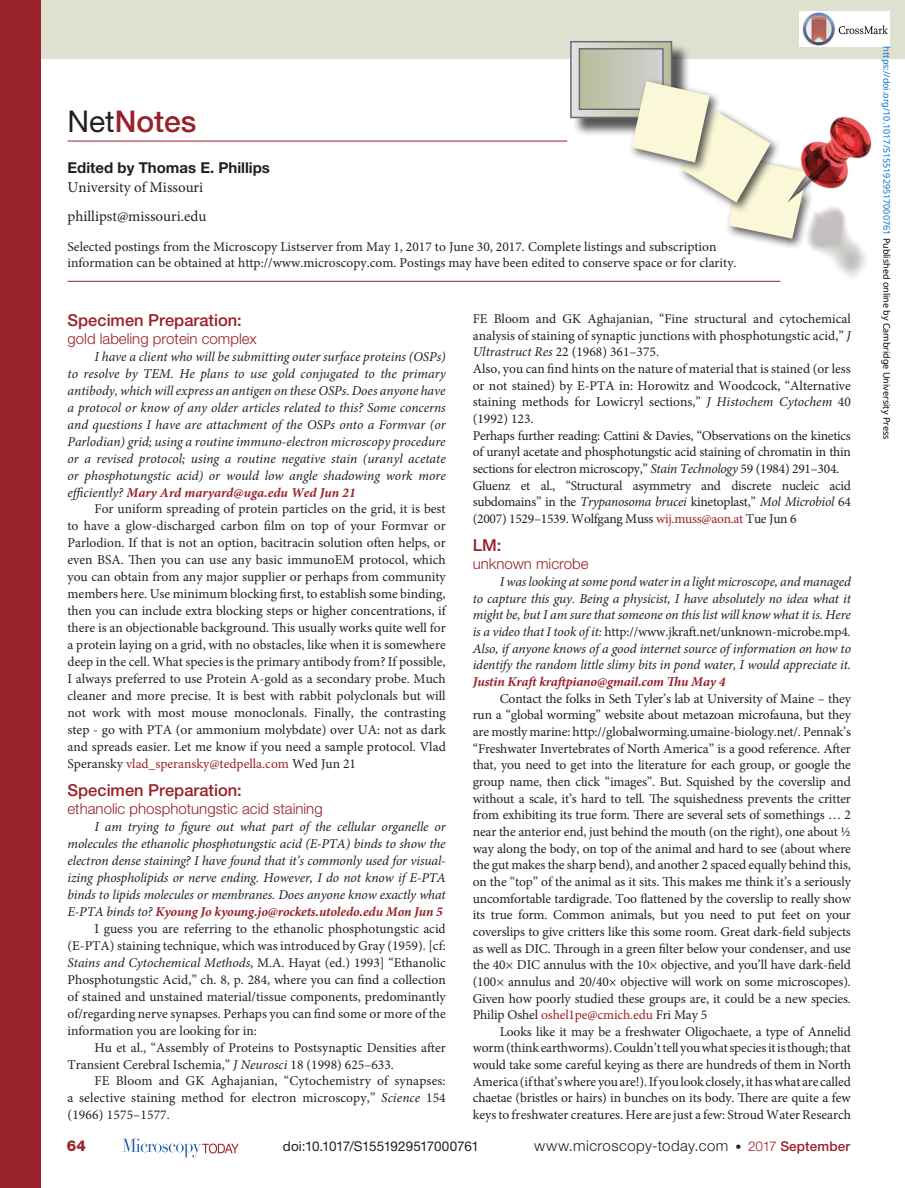
<style>
.page{position:relative;width:905px;height:1188px;background:#fff}
.page>*{position:absolute;margin:0;border:0;box-sizing:border-box;transform-origin:0 0}
.t1{font:500 30px "Helvetica Neue LT Std";color:#98212a}
.t2{font:500 16.5px "Helvetica Neue LT Std";color:#98212a}
.t3{font:300 15px "Helvetica Neue LT Std";color:#98212a}
.t4{font:15px/28.5px "Minion Pro";color:#231f20}
.t5{font:300 15px "Helvetica Neue LT Std";letter-spacing:.03em;color:#231f20}
.t6{font:700 15px "Helvetica Neue LT Std";color:#231f20}
.t7{font:800 15px "Helvetica Neue LT Std";color:#98212a}
.t8{font:13.5px/16.6px "Minion Pro";color:#231f20;text-align:justify}
.t9{font:italic 13.5px/17px "Minion Pro";letter-spacing:-.01em;color:#231f20;text-align:justify}
.t10{font:13.5px/16.6px "Minion Pro";letter-spacing:-.02em;color:#231f20}
.t11{font:italic 700 13.5px "Minion Pro";letter-spacing:-.01em;color:#98212a}
.t12{font:13.5px "Helvetica Neue LT Std";letter-spacing:-.02em;color:#231f20}
.t13{font:9px "Noto Sans";color:#0172cf}
.s1{font-weight:400;color:#231f20}
.s2{font-weight:700;color:#98212a}
.s3{color:#98212a}
.s4{font-style:italic}
.s5{font-style:normal}
.s6{font-size:12px}
.s7{font-size:13.5px;color:#98212a}
.s8{font-weight:500;font-size:13.5px;color:#98212a}
.s9{color:#000}
</style>
<div class="page">
<svg style="left:122px;top:1139px;width:117px;height:18px"></svg>
<div style="left:0;top:0;width:904px;height:58px;background:#dfe1d0"></div>
<div style="left:0;top:0;width:41px;height:1188px;background:#98212a"></div>
<img style="left:780px;top:116px;width:92px;height:166px">
<div style="left:724px;top:155px;width:93px;height:95px;background:#231f20;opacity:.75"></div>
<div style="left:572px;top:43px;width:119px;height:94px;background:#231f20;opacity:.75"></div>
<svg style="left:572px;top:43px;width:98px;height:73px"></svg>
<div style="left:570px;top:41px;width:102px;height:77px;border:1px solid #6c6d70"></div>
<div style="left:579px;top:49px;width:84px;height:60px;background:linear-gradient(to right,#b8bd9b,#d0d1d1)"></div>
<div style="left:578px;top:48px;width:85px;height:62px;border:1px solid #6c6d70"></div>
<div style="left:628px;top:78px;width:93px;height:96px;background:#231f20;opacity:.75"></div>
<svg style="left:631px;top:81px;width:174px;height:158px"></svg>
<hr style="left:68px;top:141px;width:499px;height:1px;background:#98212a">
<hr style="left:68px;top:281px;width:712px;height:1px;background:#98212a">
<img style="left:799px;top:12px;width:91px;height:35px">
<h1 class="t1" style="left:68px;top:103px;width:130px"><span class="s1">Net</span>Notes</h1>
<p class="t6" style="left:68px;top:158px;width:204px">Edited by Thomas E. Phillips</p>
<p class="t4" style="left:68px;top:173px;width:140px">University of Missouri phillipst@missouri.edu</p>
<p class="t8" style="left:68px;top:238px;width:670px">Selected postings from the Microscopy Listserver from May 1, 2017 to June 30, 2017. Complete listings and subscription information can be obtained at http://www.microscopy.com. Postings may have been edited to conserve space or for clarity.</p>
<p class="t2" style="left:68px;top:310px;width:176px">Specimen Preparation:</p>
<p class="t3" style="left:68px;top:329px;width:191px">gold labeling protein complex</p>
<p class="t9" style="left:68px;top:348px;width:380px;text-indent:27px">I have a client who will be submitting outer surface proteins (OSPs) to resolve by TEM. He plans to use gold conjugated to the primary antibody, which will express an antigen on these OSPs. Does anyone have a protocol or know of any older articles related to this? Some concerns and questions I have are attachment of the OSPs onto a Formvar (or Parlodian) grid; using a routine immuno-electron microscopy procedure or a revised protocol; using a routine negative stain (uranyl acetate or phosphotungstic acid) or would low angle shadowing work more efficiently? <span class="s2">Mary Ard maryard@uga.edu Wed Jun 21</span></p>
<p class="t8" style="left:68px;top:501px;width:380px;text-indent:27px">For uniform spreading of protein particles on the grid, it is best to have a glow-discharged carbon film on top of your Formvar or Parlodion. If that is not an option, bacitracin solution often helps, or even BSA. Then you can use any basic immunoEM protocol, which you can obtain from any major supplier or perhaps from community members here. Use minimum blocking first, to establish some binding, then you can include extra blocking steps or higher concentrations, if there is an objectionable background. This usually works quite well for a protein laying on a grid, with no obstacles, like when it is somewhere deep in the cell. What species is the primary antibody from? If possible, I always preferred to use Protein A-gold as a secondary probe. Much cleaner and more precise. It is best with rabbit polyclonals but will not work with most mouse monoclonals. Finally, the contrasting step - go with PTA (or ammonium molybdate) over UA: not as dark and spreads easier. Let me know if you need a sample protocol. Vlad Speransky <span class="s3">vlad_speransky@tedpella.com</span> Wed Jun 21</p>
<p class="t2" style="left:68px;top:780px;width:176px">Specimen Preparation:</p>
<p class="t3" style="left:68px;top:800px;width:257px">ethanolic phosphotungstic acid staining</p>
<p class="t9" style="left:94px;top:818px;width:352px">I am trying to figure out what part of the cellular organelle or</p>
<p class="t9" style="left:68px;top:835px;width:379px">molecules the ethanolic phosphotungstic acid (E-PTA) binds to show the</p>
<p class="t9" style="left:68px;top:852px;width:380px">electron dense staining? I have found that it’s commonly used for visual-</p>
<p class="t9" style="left:68px;top:869px;width:380px">izing phospholipids or nerve ending. However, I do not know if E-PTA</p>
<p class="t9" style="left:68px;top:886px;width:379px">binds to lipids molecules or membranes. Does anyone know exactly what</p>
<p class="t11" style="left:68px;top:902px;width:377px"><span class="s1">E-PTA binds to?</span> Kyoung Jo kyoung.jo@rockets.utoledo.edu Mon Jun 5</p>
<p class="t8" style="left:94px;top:920px;width:353px">I guess you are referring to the ethanolic phosphotungstic acid</p>
<p class="t8" style="left:68px;top:937px;width:380px">(E-PTA) staining technique, which was introduced by Gray (1959). [cf:</p>
<p class="t8" style="left:68px;top:954px;width:380px"><span class="s4">Stains and Cytochemical Methods</span>, M.A. Hayat (ed.) 1993] “Ethanolic</p>
<p class="t8" style="left:68px;top:971px;width:380px">Phosphotungstic Acid,” ch. 8, p. 284, where you can find a collection</p>
<p class="t8" style="left:68px;top:988px;width:379px">of stained and unstained material/tissue components, predominantly</p>
<p class="t8" style="left:68px;top:1005px;width:380px">of/regarding nerve synapses. Perhaps you can find some or more of the</p>
<p class="t8" style="left:68px;top:1022px;width:191px">information you are looking for in:</p>
<p class="t8" style="left:94px;top:1039px;width:353px">Hu et al., “Assembly of Proteins to Postsynaptic Densities after</p>
<p class="t8" style="left:68px;top:1056px;width:328px">Transient Cerebral Ischemia,” <span class="s4">J Neurosci</span> 18 (1998) 625–633.</p>
<p class="t8" style="left:94px;top:1073px;width:352px">FE Bloom and GK Aghajanian, “Cytochemistry of synapses:</p>
<p class="t8" style="left:68px;top:1090px;width:380px">a selective staining method for electron microscopy,” <span class="s4">Science</span> 154</p>
<p class="t8" style="left:68px;top:1107px;width:104px">(1966) 1575–1577.</p>
<p class="t10" style="left:472px;top:311px;width:380px">FE Bloom and GK Aghajanian, “Fine structural and cytochemical analysis of staining of synaptic junctions with phosphotungstic acid,” <span class="s4">J Ultrastruct Res</span> 22 (1968) 361–375.<br>Also, you can find hints on the nature of material that is stained (or less or not stained) by E-PTA in: Horowitz and Woodcock, “Alternative staining methods for Lowicryl sections,” <span class="s4">J Histochem Cytochem</span> 40 (1992) 123.<br>Perhaps further reading: Cattini &amp; Davies, “Observations on the kinetics of uranyl acetate and phosphotungstic acid staining of chromatin in thin sections for electron microscopy,” <span class="s4">Stain Technology</span> 59 (1984) 291–304.<br>Gluenz et al., “Structural asymmetry and discrete nucleic acid subdomains” in the <span class="s4">Trypanosoma brucei</span> kinetoplast,” <span class="s4">Mol Microbiol</span> 64 (2007) 1529–1539. Wolfgang Muss <span class="s3">wij.muss@aon.at</span> Tue Jun 6</p>
<p class="t2" style="left:473px;top:536px;width:30px">LM:</p>
<p class="t3" style="left:473px;top:555px;width:117px">unknown microbe</p>
<p class="t9" style="left:473px;top:573px;width:380px;text-indent:27px">I was looking at some pond water in a light microscope, and managed to capture this guy. Being a physicist, I have absolutely no idea what it might be, but I am sure that someone on this list will know what it is. Here is a video that I took of it: <span class="s5">http://www.jkraft.net/unknown-microbe.mp4</span>.<br>Also, if anyone knows of a good internet source of information on how to identify the random little slimy bits in pond water, I would appreciate it.</p>
<p class="t11" style="left:473px;top:672px;width:254px">Justin Kraftkraftpiano@gmail.com Thu May 4</p>
<p class="t8" style="left:473px;top:690px;width:380px;text-indent:27px">Contact the folks in Seth Tyler’s lab at University of Maine – they run a “global worming” website about metazoan microfauna, but they are mostly marine: http://globalworming.umaine-biology.net/. Pennak’s “Freshwater Invertebrates of North America” is a good reference. After that, you need to get into the literature for each group, or google the group name, then click “images”. But. Squished by the coverslip and without a scale, it’s hard to tell. The squishedness prevents the critter from exhibiting its true form. There are several sets of somethings … 2 near the anterior end, just behind the mouth (on the right), one about ½ way along the body, on top of the animal and hard to see (about where the gut makes the sharp bend), and another 2 spaced equally behind this, on the “top” of the animal as it sits. This makes me think it’s a seriously uncomfortable tardigrade. Too flattened by the coverslip to really show its true form. Common animals, but you need to put feet on your coverslips to give critters like this some room. Great dark-field subjects as well as DIC. Through in a green filter below your condenser, and use the 40× DIC annulus with the 10× objective, and you’ll have dark-field (100× annulus and 20/40× objective will work on some microscopes).<br>Given how poorly studied these groups are, it could be a new species.<br>Philip Oshel <span class="s3">oshel1pe@cmich.edu</span> Fri May 5</p>
<p class="t8" style="left:473px;top:1023px;width:380px;text-indent:27px">Looks like it may be a freshwater Oligochaete, a type of Annelid worm (think earthworms). Couldn’t tell you what species it is though; that would take some careful keying as there are hundreds of them in North America (if that’s where you are!). If you look closely, it has what are called chaetae (bristles or hairs) in bunches on its body. There are quite a few keys to freshwater creatures. Here are just a few: Stroud Water Research</p>
<p class="t7" style="left:67px;top:1137px;width:21px">64</p>
<p class="t12" style="left:283px;top:1138px;width:198px">doi:10.1017/S1551929517000761</p>
<p class="t5" style="left:534px;top:1136px;width:318px">www.microscopy-today.com <span class="s6">•</span> <span class="s7">2017</span> <span class="s8">September</span></p>
<p class="t13" style="left:893px;top:46px;width:394px;rotate:90deg">https://doi.org/10.1017/S1551929517000761 <span class="s9">Published online by Cambridge University Press</span></p>
</div>
